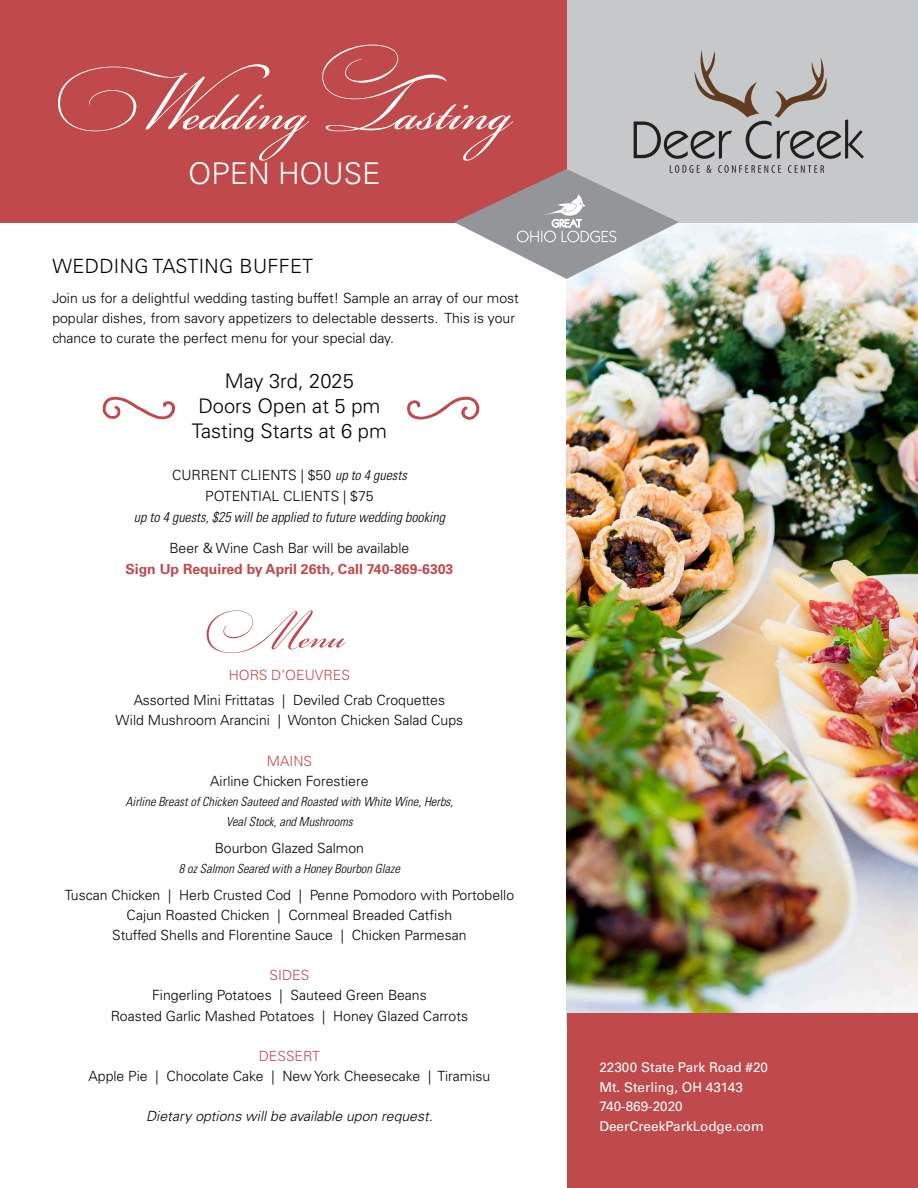
<style>
.page{position:relative;width:918px;height:1188px;background:#fff}
.page>*{position:absolute;margin:0;border:0;box-sizing:border-box;transform-origin:0 0}
.t1{font:78.3px "Bickham Script Pro";color:#fff}
.t2{font:51.3px "Bickham Script Pro";color:#c04a4b}
.t3{font:300 30px "Univers LT Std";color:#fff}
.t4{font:300 20.1px/25px "Univers LT Std";color:#000;text-align:center}
.t5{font:300 19.65px "Univers LT Std";letter-spacing:.02em;color:#000}
.t6{font:300 14.1px/20.1px "Univers LT Std";color:#000;text-align:center}
.t7{font:italic 300 condensed 14.1px "Univers LT Std";color:#000}
.t8{font:700 14.1px "Univers LT Std";color:#c04a4b}
.t9{font:italic 300 14.1px "Univers LT Std";color:#000}
.t10{font:300 14.1px "Univers LT Std";color:#c04a4b}
.t11{font:13.5px/19.5px "Univers LT Std";color:#fff}
.t12{font:italic 300 condensed 12.6px/20.1px "Univers LT Std";color:#000;text-align:center}
.s1{font-style:italic;font-stretch:condensed}
.s2{font-size:78.3px;color:#fff}
</style>
<div class="page">
<img style="left:567px;top:222px;width:351px;height:791px">
<div style="left:567px;top:0;width:351px;height:222px;background:#c7c8ca"></div>
<div style="left:567px;top:1013px;width:351px;height:175px;background:#c04a4b"></div>
<div style="left:0;top:0;width:567px;height:222px;background:#c04a4b"></div>
<svg style="left:634px;top:50px;width:230px;height:109px"></svg>
<svg style="left:454px;top:165px;width:246px;height:114px"></svg>
<svg style="left:707px;top:165px;width:4px;height:8px"></svg>
<svg style="left:718px;top:165px;width:63px;height:8px"></svg>
<svg style="left:788px;top:165px;width:36px;height:8px"></svg>
<h1 class="t1" style="left:56px;top:56px;width:458px">Wedding Tasting</h1>
<h3 class="t3" style="left:188px;top:156px;width:194px">OPEN HOUSE</h3>
<h3 class="t5" style="left:52px;top:254px;width:262px">WEDDING TASTING BUFFET</h3>
<p class="t6" style="left:52px;top:288px;width:468px;text-align:left">Join us for a delightful wedding tasting buffet! Sample an array of our most popular dishes, from savory appetizers to delectable desserts. This is your chance to curate the perfect menu for your special day.</p>
<h3 class="t4" style="left:192px;top:369px;width:196px">May 3rd, 2025<br>Doors Open at 5 pm<br>Tasting Starts at 6 pm</h3>
<p class="t6" style="left:172px;top:464px;width:236px;line-height:21px">CURRENT CLIENTS | $50 <span class="s1">up to 4 guests<br></span>POTENTIAL CLIENTS | $75</p>
<p class="t7" style="left:134px;top:508px;width:312px">up to 4 guests, $25 will be applied to future wedding booking</p>
<p class="t6" style="left:169px;top:538px;width:241px">Beer &amp; Wine Cash Bar will be available</p>
<p class="t8" style="left:125px;top:561px;width:330px">Sign Up Required by April 26th, Call 740-869-6303</p>
<h2 class="t2" style="left:206px;top:600px;width:168px">Menu<span class="s2">n</span></h2>
<p class="t10" style="left:229px;top:667px;width:123px">HORS D’OEUVRES</p>
<p class="t6" style="left:116px;top:690px;width:349px">Assorted Mini Frittatas | Deviled Crab Croquettes<br>Wild Mushroom Arancini | Wonton Chicken Salad Cups</p>
<p class="t10" style="left:267px;top:752px;width:47px">MAINS</p>
<p class="t6" style="left:210px;top:771px;width:160px">Airline Chicken Forestiere</p>
<p class="t12" style="left:126px;top:792px;width:329px">Airline Breast of Chicken Sauteed and Roasted with White Wine, Herbs,<br>Veal Stock, and Mushrooms</p>
<p class="t6" style="left:215px;top:838px;width:151px">Bourbon Glazed Salmon</p>
<p class="t12" style="left:179px;top:859px;width:223px">8 oz Salmon Seared with a Honey Bourbon Glaze</p>
<p class="t6" style="left:65px;top:885px;width:451px">Tuscan Chicken | Herb Crusted Cod | Penne Pomodoro with Portobello<br>Cajun Roasted Chicken | Cornmeal Breaded Catfish<br>Stuffed Shells and Florentine Sauce | Chicken Parmesan</p>
<p class="t10" style="left:270px;top:967px;width:41px">SIDES</p>
<p class="t6" style="left:111px;top:985px;width:359px">Fingerling Potatoes | Sauteed Green Beans<br>Roasted Garlic Mashed Potatoes | Honey Glazed Carrots</p>
<p class="t10" style="left:259px;top:1047px;width:63px">DESSERT</p>
<p class="t6" style="left:89px;top:1066px;width:403px">Apple Pie | Chocolate Cake | New York Cheesecake | Tiramisu</p>
<p class="t9" style="left:146px;top:1108px;width:288px">Dietary options will be available upon request.</p>
<p class="t11" style="left:599px;top:1058px;width:170px">22300 State Park Road #20<br>Mt. Sterling, OH 43143<br>740-869-2020<br>DeerCreekParkLodge.com</p>
</div>
